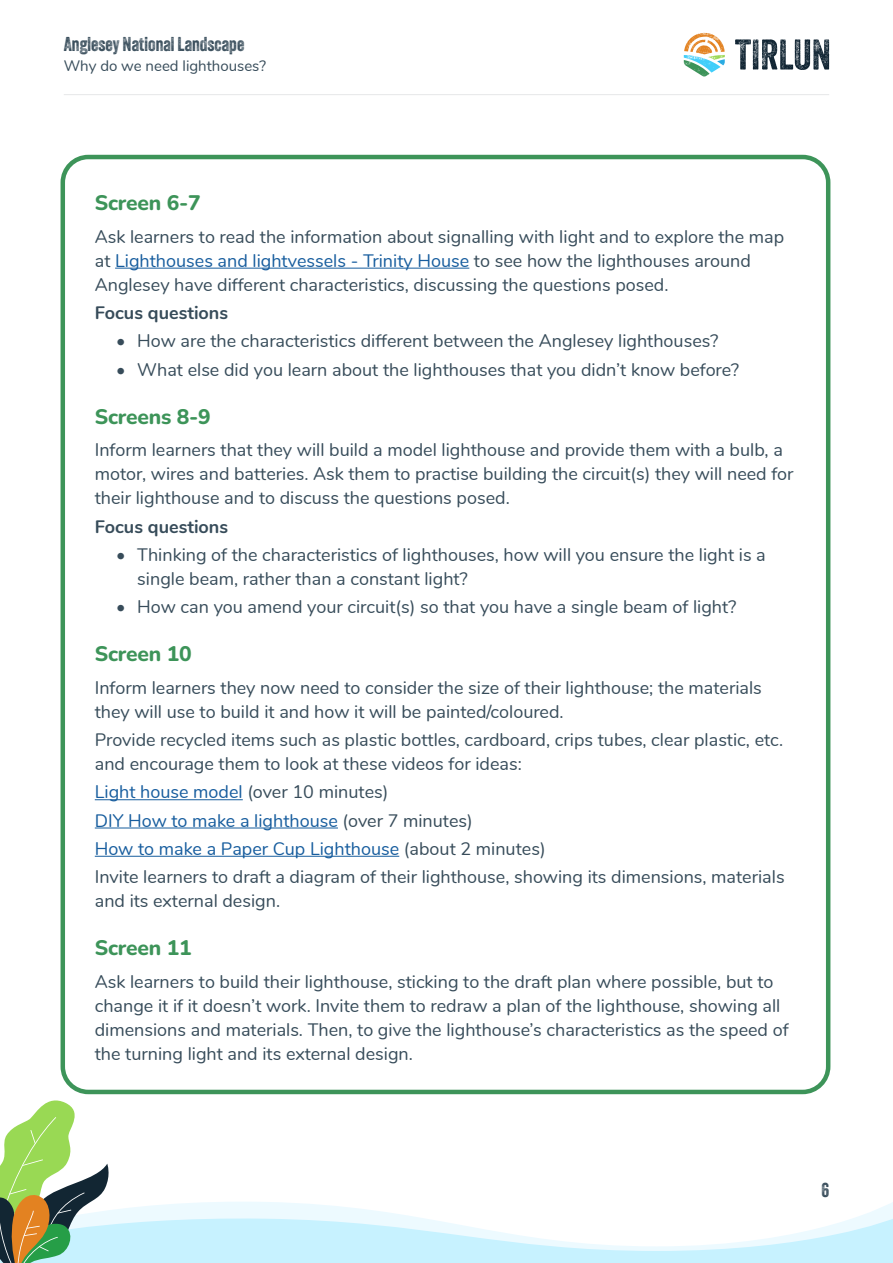
<style>
.page{position:relative;width:893px;height:1263px;background:#fff}
.page>*{position:absolute;margin:0;border:0;box-sizing:border-box;transform-origin:0 0}
.Page_section_heading{font:800 21px "Nunito";letter-spacing:-.01em;color:#3d9459}
.t1{font:19.5px "Veneer Two";color:#374c5a}
.Body_text{font:18px/24px "Nunito";color:#374c5a}
.Body_text-2{font:18px "Nunito";color:#175d9e}
.Body_text-3{font:700 18px "Nunito";color:#374c5a}
.t2{font:15px "Nunito";color:#374c5a}
.s1{color:#175d9e}
.s2{color:#374c5a}
</style>
<div class="page">
<svg style="left:735px;top:39px;width:94px;height:31px"></svg>
<svg style="left:684px;top:33px;width:41px;height:44px"></svg>
<hr style="left:64px;top:94px;width:765px;height:1px;background:#e6e7e9">
<svg style="left:0;top:1094px;width:893px;height:169px"></svg>
<hr style="left:115px;top:268px;width:354px;height:1px;background:#175d9e">
<hr style="left:95px;top:799px;width:148px;height:1px;background:#175d9e">
<hr style="left:95px;top:827px;width:243px;height:1px;background:#175d9e">
<hr style="left:95px;top:856px;width:304px;height:1px;background:#175d9e">
<div style="left:61px;top:155px;width:769px;height:939px;border:4px solid #3d9459;border-radius:26px"></div>
<p class="t1" style="left:64px;top:32px;width:182px">Anglesey National Landscape</p>
<p class="t2" style="left:64px;top:54px;width:204px">Why do we need lighthouses?</p>
<p class="Page_section_heading" style="left:95px;top:188px;width:107px">Screen 6-7</p>
<p class="Body_text" style="left:95px;top:223px;width:691px">Ask learners to read the information about signalling with light and to explore the map at <span class="s1">Lighthouses and lightvessels - Trinity House</span> to see how the lighthouses around<br>Anglesey have different characteristics, discussing the questions posed.</p>
<p class="Body_text-3" style="left:95px;top:299px;width:135px">Focus questions</p>
<p class="Body_text" style="left:116px;top:328px;width:604px">• How are the characteristics different between the Anglesey lighthouses?</p>
<p class="Body_text" style="left:116px;top:356px;width:624px">• What else did you learn about the lighthouses that you didn’t know before?</p>
<p class="Page_section_heading" style="left:95px;top:402px;width:118px">Screens 8-9</p>
<p class="Body_text" style="left:95px;top:437px;width:700px">Inform learners that they will build a model lighthouse and provide them with a bulb, a motor, wires and batteries. Ask them to practise building the circuit(s) they will need for their lighthouse and to discuss the questions posed.</p>
<p class="Body_text-3" style="left:95px;top:513px;width:135px">Focus questions</p>
<p class="Body_text" style="left:137px;top:542px;width:630px;text-indent:-21px">• Thinking of the characteristics of lighthouses, how will you ensure the light is a single beam, rather than a constant light?</p>
<p class="Body_text" style="left:116px;top:594px;width:622px">• How can you amend your circuit(s) so that you have a single beam of light?</p>
<p class="Page_section_heading" style="left:95px;top:639px;width:98px">Screen 10</p>
<p class="Body_text" style="left:95px;top:675px;width:669px">Inform learners they now need to consider the size of their lighthouse; the materials they will use to build it and how it will be painted/coloured.</p>
<p class="Body_text" style="left:95px;top:727px;width:690px">Provide recycled items such as plastic bottles, cardboard, crips tubes, clear plastic, etc. and encourage them to look at these videos for ideas:</p>
<p class="Body_text-2" style="left:95px;top:779px;width:295px">Light house model <span class="s2">(over 10 minutes)</span></p>
<p class="Body_text-2" style="left:95px;top:807px;width:380px">DIY How to make a lighthouse <span class="s2">(over 7 minutes)</span></p>
<p class="Body_text-2" style="left:95px;top:835px;width:452px">How to make a Paper Cup Lighthouse <span class="s2">(about 2 minutes)</span></p>
<p class="Body_text" style="left:95px;top:864px;width:691px">Invite learners to draft a diagram of their lighthouse, showing its dimensions, materials and its external design.</p>
<p class="Page_section_heading" style="left:95px;top:933px;width:98px">Screen 11</p>
<p class="Body_text" style="left:95px;top:969px;width:695px">Ask learners to build their lighthouse, sticking to the draft plan where possible, but to change it if it doesn’t work. Invite them to redraw a plan of the lighthouse, showing all dimensions and materials. Then, to give the lighthouse’s characteristics as the speed of the turning light and its external design.</p>
<p class="t1" style="left:821px;top:1178px;width:9px">6</p>
</div>
